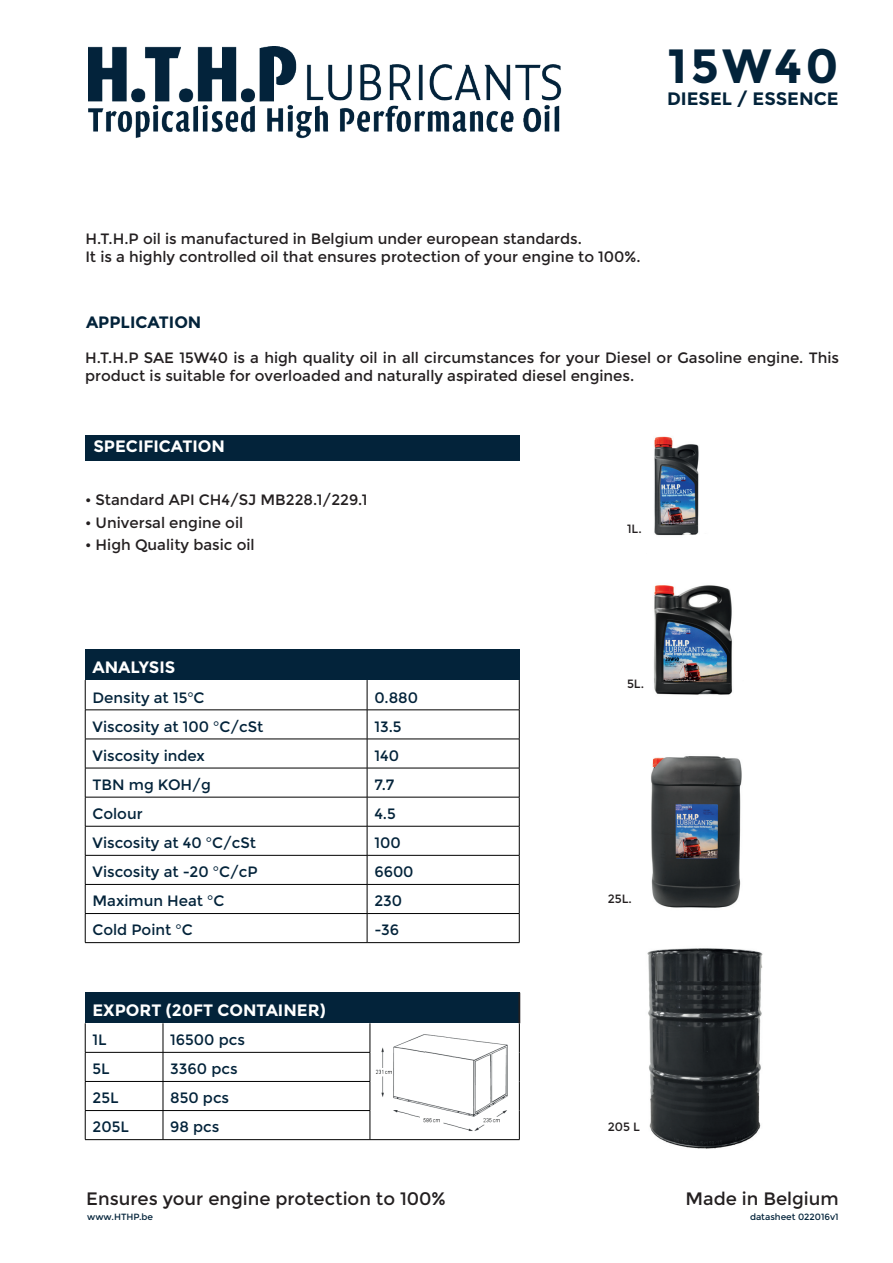
<style>
.page{position:relative;width:893px;height:1263px;background:#fff}
.page>*{position:absolute;margin:0;border:0;box-sizing:border-box;transform-origin:0 0}
.t1{font:700 48px "Montserrat";letter-spacing:.07em;color:#03233a}
.t2{font:18px "Montserrat";color:#231f20}
.t3{font:700 18px "Montserrat";color:#03233a}
.t4{font:700 16.5px "Montserrat";color:#fff}
.t5{font:700 16.5px "Montserrat";color:#03233a}
.t6{font:15px/18px "Montserrat";color:#231f20}
.t7{font:15px "Montserrat";color:#03233a}
.t8{font:12px "Montserrat";color:#231f20}
.t9{font:9px "Montserrat";color:#03233a}
</style>
<div class="page">
<div style="left:85px;top:435px;width:435px;height:25px;background:#03233a"></div>
<div style="left:85px;top:649px;width:434px;height:31px;background:#03233a"></div>
<hr style="left:85px;top:680px;width:1px;height:30px;background:#000">
<hr style="left:367px;top:680px;width:1px;height:30px;background:#000">
<hr style="left:519px;top:680px;width:1px;height:30px;background:#000">
<hr style="left:85px;top:710px;width:282px;height:1px;background:#000">
<hr style="left:367px;top:710px;width:152px;height:1px;background:#000">
<hr style="left:85px;top:739px;width:282px;height:1px;background:#000">
<hr style="left:367px;top:739px;width:152px;height:1px;background:#000">
<hr style="left:85px;top:768px;width:282px;height:1px;background:#000">
<hr style="left:367px;top:768px;width:152px;height:1px;background:#000">
<hr style="left:85px;top:797px;width:282px;height:1px;background:#000">
<hr style="left:367px;top:797px;width:152px;height:1px;background:#000">
<hr style="left:85px;top:826px;width:282px;height:1px;background:#000">
<hr style="left:367px;top:826px;width:152px;height:1px;background:#000">
<hr style="left:85px;top:855px;width:282px;height:1px;background:#000">
<hr style="left:367px;top:855px;width:152px;height:1px;background:#000">
<hr style="left:85px;top:884px;width:282px;height:1px;background:#000">
<hr style="left:367px;top:884px;width:152px;height:1px;background:#000">
<hr style="left:85px;top:913px;width:282px;height:1px;background:#000">
<svg style="left:85px;top:710px;width:1px;height:232px"></svg>
<hr style="left:367px;top:913px;width:152px;height:1px;background:#000">
<svg style="left:367px;top:710px;width:1px;height:232px"></svg>
<svg style="left:519px;top:710px;width:1px;height:232px"></svg>
<hr style="left:85px;top:942px;width:282px;height:1px;background:#000">
<hr style="left:367px;top:942px;width:152px;height:1px;background:#000">
<div style="left:85px;top:993px;width:434px;height:30px;background:#03233a"></div>
<svg style="left:519px;top:1023px;width:1px;height:116px"></svg>
<hr style="left:85px;top:1052px;width:78px;height:1px;background:#000">
<hr style="left:163px;top:1052px;width:207px;height:1px;background:#000">
<hr style="left:85px;top:1081px;width:78px;height:1px;background:#000">
<hr style="left:163px;top:1081px;width:207px;height:1px;background:#000">
<hr style="left:85px;top:1110px;width:78px;height:1px;background:#000">
<svg style="left:85px;top:1023px;width:1px;height:116px"></svg>
<hr style="left:85px;top:1139px;width:78px;height:1px;background:#000">
<hr style="left:163px;top:1110px;width:207px;height:1px;background:#000">
<svg style="left:163px;top:1023px;width:1px;height:116px"></svg>
<svg style="left:370px;top:1023px;width:1px;height:116px"></svg>
<hr style="left:163px;top:1139px;width:207px;height:1px;background:#000">
<hr style="left:370px;top:1139px;width:150px;height:1px;background:#000">
<hr style="left:518px;top:993px;width:2px;height:30px;background:#231f20">
<img style="left:654px;top:436px;width:45px;height:100px">
<img style="left:654px;top:585px;width:79px;height:110px">
<img style="left:651px;top:756px;width:91px;height:152px">
<img style="left:375px;top:1034px;width:133px;height:97px">
<img style="left:647px;top:948px;width:116px;height:201px">
<img style="left:88px;top:46px;width:473px;height:92px">
<h1 class="t1" style="left:668px;top:37px;width:173px">15W40</h1>
<p class="t3" style="left:667px;top:88px;width:173px">DIESEL / ESSENCE</p>
<p class="t6" style="left:85px;top:230px;width:557px">H.T.H.P oil is manufactured in Belgium under european standards.<br>It is a highly controlled oil that ensures protection of your engine to 100%.</p>
<p class="t5" style="left:86px;top:313px;width:117px">APPLICATION</p>
<p class="t6" style="left:85px;top:349px;width:755px">H.T.H.P SAE 15W40 is a high quality oil in all circumstances for your Diesel or Gasoline engine. This product is suitable for overloaded and naturally aspirated diesel engines.</p>
<p class="t4" style="left:93px;top:436px;width:133px">SPECIFICATION</p>
<p class="t6" style="left:85px;top:491px;width:284px">• Standard API CH4/SJ MB228.1/229.1</p>
<p class="t6" style="left:85px;top:513px;width:160px">• Universal engine oil</p>
<p class="t6" style="left:85px;top:536px;width:171px">• High Quality basic oil</p>
<p class="t4" style="left:93px;top:657px;width:84px">ANALYSIS</p>
<p class="t7" style="left:93px;top:688px;width:114px">Density at 15°C</p>
<p class="t7" style="left:374px;top:688px;width:45px">0.880</p>
<p class="t7" style="left:93px;top:718px;width:172px">Viscosity at 100 °C/cSt</p>
<p class="t7" style="left:374px;top:718px;width:29px">13.5</p>
<p class="t7" style="left:93px;top:747px;width:114px">Viscosity index</p>
<p class="t7" style="left:374px;top:747px;width:26px">140</p>
<p class="t7" style="left:93px;top:776px;width:120px">TBN mg KOH/g</p>
<p class="t7" style="left:374px;top:776px;width:21px">7.7</p>
<p class="t7" style="left:93px;top:805px;width:52px">Colour</p>
<p class="t7" style="left:374px;top:805px;width:23px">4.5</p>
<p class="t7" style="left:93px;top:834px;width:165px">Viscosity at 40 °C/cSt</p>
<p class="t7" style="left:374px;top:834px;width:28px">100</p>
<p class="t7" style="left:93px;top:863px;width:167px">Viscosity at -20 °C/cP</p>
<p class="t7" style="left:374px;top:863px;width:41px">6600</p>
<p class="t7" style="left:93px;top:892px;width:134px">Maximun Heat °C</p>
<p class="t7" style="left:374px;top:892px;width:29px">230</p>
<p class="t7" style="left:93px;top:921px;width:102px">Cold Point °C</p>
<p class="t7" style="left:374px;top:921px;width:26px">-36</p>
<p class="t4" style="left:93px;top:1000px;width:235px">EXPORT (20FT CONTAINER)</p>
<p class="t7" style="left:93px;top:1031px;width:16px">1L</p>
<p class="t7" style="left:170px;top:1031px;width:76px">16500 pcs</p>
<p class="t7" style="left:93px;top:1060px;width:19px">5L</p>
<p class="t7" style="left:170px;top:1060px;width:69px">3360 pcs</p>
<p class="t7" style="left:93px;top:1089px;width:28px">25L</p>
<p class="t7" style="left:170px;top:1089px;width:60px">850 pcs</p>
<p class="t7" style="left:93px;top:1118px;width:38px">205L</p>
<p class="t7" style="left:170px;top:1118px;width:51px">98 pcs</p>
<p class="t8" style="left:627px;top:522px;width:16px">1L.</p>
<p class="t8" style="left:627px;top:677px;width:19px">5L.</p>
<p class="t8" style="left:608px;top:891px;width:26px">25L.</p>
<p class="t8" style="left:608px;top:1120px;width:37px">205 L.</p>
<p class="t2" style="left:86px;top:1188px;width:361px">Ensures your engine protection to 100%</p>
<p class="t2" style="left:685px;top:1188px;width:155px">Made in Belgium</p>
<p class="t9" style="left:87px;top:1212px;width:68px">www.HTHP.be</p>
<p class="t9" style="left:750px;top:1212px;width:90px">datasheet 022016v1</p>
</div>
